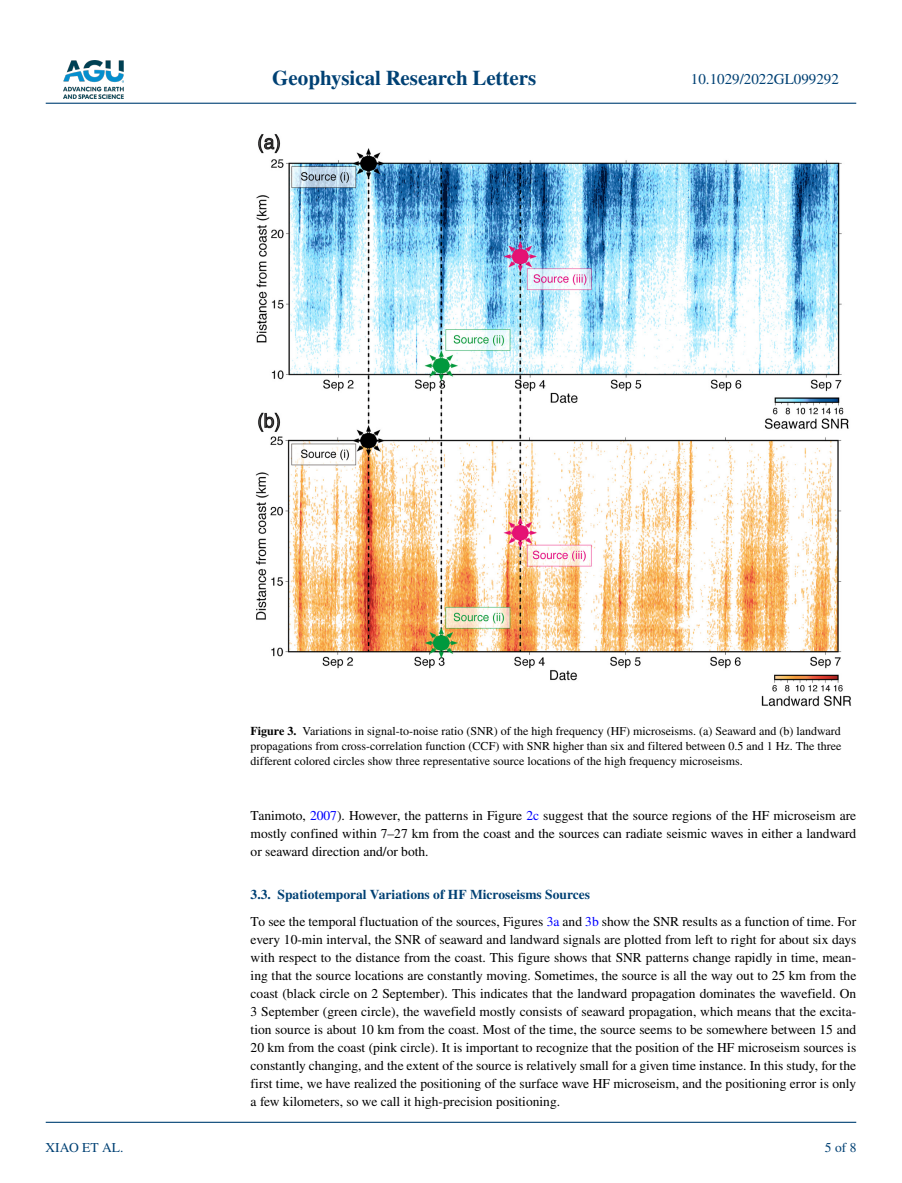
<style>
.page{position:relative;width:902px;height:1183px;background:#fff}
.page>*{position:absolute;margin:0;border:0;box-sizing:border-box;transform-origin:0 0}
.t1{font:700 21px "STIX";color:#004174}
.t2{font:15px "STIX";color:#004174}
.t3{font:13.5px/18px "STIX";color:#000;text-align:justify}
.t4{font:13.5px "STIX";color:#004174}
.t5{font:12px/15px "STIX";color:#000;text-align:justify}
.s1{font-weight:700}
.s2{color:#00f}
.s3{font-weight:700;color:#004174}
</style>
<div class="page">
<img style="left:63px;top:60px;width:60px;height:39px">
<hr style="left:46px;top:103px;width:810px;height:1px;background:#004174">
<hr style="left:46px;top:1121px;width:810px;height:1px;background:#004174">
<img style="left:256px;top:134px;width:595px;height:572px">
<h1 class="t1" style="left:272px;top:66px;width:265px">Geophysical Research Letters</h1>
<p class="t2" style="left:691px;top:69px;width:149px">10.1029/2022GL099292</p>
<p class="t4" style="left:45px;top:1138px;width:80px">XIAO ET AL.</p>
<p class="t5" style="left:250px;top:724px;width:592px"><span class="s1">Figure 3.</span> Variations in signal-to-noise ratio (SNR) of the high frequency (HF) microseisms. (a) Seaward and (b) landward propagations from cross-correlation function (CCF) with SNR higher than six and filtered between 0.5 and 1 Hz. The three different colored circles show three representative source locations of the high frequency microseisms.</p>
<p class="t3" style="left:250px;top:806px;width:607px">Tanimoto, <span class="s2">2007</span>). However, the patterns in Figure <span class="s2">2c</span> suggest that the source regions of the HF microseism are mostly confined within 7–27 km from the coast and the sources can radiate seismic waves in either a landward or seaward direction and/or both.</p>
<p class="t3" style="left:250px;top:881px;width:607px;line-height:27px"><span class="s3">3.3. Spatiotemporal Variations of HF Microseisms Sources<br></span>To see the temporal fluctuation of the sources, Figures <span class="s2">3a</span> and <span class="s2">3b</span> show the SNR results as a function of time. For</p>
<p class="t3" style="left:250px;top:931px;width:607px">every 10-min interval, the SNR of seaward and landward signals are plotted from left to right for about six days with respect to the distance from the coast. This figure shows that SNR patterns change rapidly in time, mean&shy;ing that the source locations are constantly moving. Sometimes, the source is all the way out to 25 km from the coast (black circle on 2 September). This indicates that the landward propagation dominates the wavefield. On 3 September (green circle), the wavefield mostly consists of seaward propagation, which means that the excita&shy;tion source is about 10 km from the coast. Most of the time, the source seems to be somewhere between 15 and 20 km from the coast (pink circle). It is important to recognize that the position of the HF microseism sources is constantly changing, and the extent of the source is relatively small for a given time instance. In this study, for the first time, we have realized the positioning of the surface wave HF microseism, and the positioning error is only a few kilometers, so we call it high-precision positioning.</p>
<p class="t4" style="left:824px;top:1138px;width:33px">5 of 8</p>
</div>
